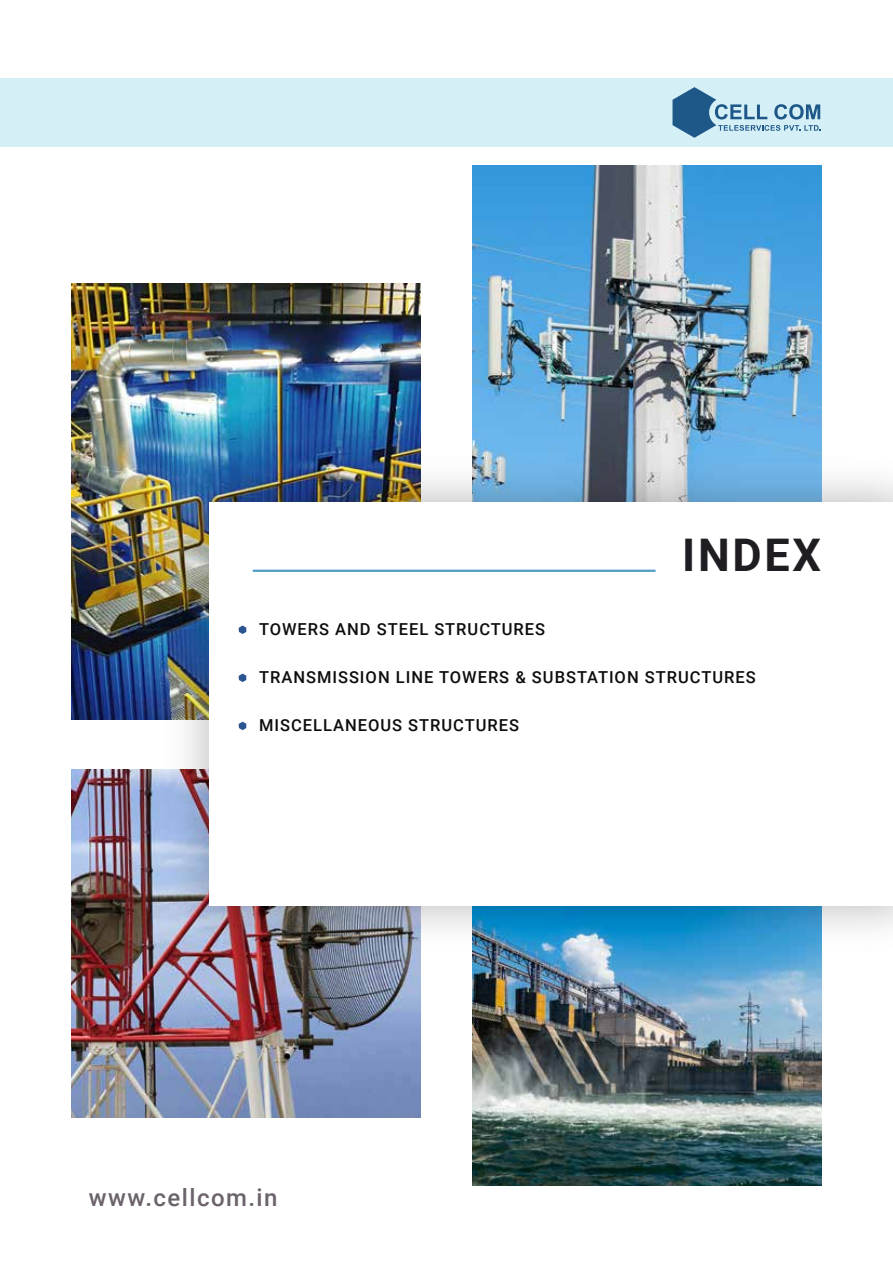
<style>
.page{position:relative;width:893px;height:1263px;background:#fff}
.page>*{position:absolute;margin:0;border:0;box-sizing:border-box;transform-origin:0 0}
.t1{font:700 45px "Roboto";letter-spacing:.06em;color:#1f1d21}
.t2{font:500 24px "Roboto";letter-spacing:.06em;color:#6b626b}
.t3{font:500 16.5px "Roboto";letter-spacing:.06em;color:#0e0c0f}
.s1{font-size:15px;color:#6b626b}
</style>
<div class="page">
<img style="left:72px;top:284px;width:349px;height:435px">
<img style="left:472px;top:166px;width:349px;height:272px">
<img style="left:72px;top:769px;width:349px;height:349px">
<img style="left:472px;top:970px;width:349px;height:215px">
<img style="left:146px;top:438px;width:747px;height:532px">
<div style="left:209px;top:502px;width:684px;height:403px;background:#fff"></div>
<hr style="left:253px;top:570px;width:402px;height:2px;background:#4e9dc6">
<div style="left:0;top:78px;width:893px;height:69px;background:#d4eff5"></div>
<svg style="left:239px;top:625px;width:7px;height:9px"></svg>
<svg style="left:239px;top:674px;width:7px;height:8px"></svg>
<svg style="left:239px;top:722px;width:7px;height:8px"></svg>
<svg style="left:672px;top:87px;width:149px;height:51px"></svg>
<h1 class="t1" style="left:682px;top:523px;width:140px">INDEX</h1>
<p class="t3" style="left:238px;top:618px;width:309px"><span class="s1">•</span> TOWERS AND STEEL STRUCTURES</p>
<p class="t3" style="left:238px;top:666px;width:519px"><span class="s1">•</span> TRANSMISSION LINE TOWERS &amp; SUBSTATION STRUCTURES</p>
<p class="t3" style="left:238px;top:714px;width:283px"><span class="s1">•</span> MISCELLANEOUS STRUCTURES</p>
<h2 class="t2" style="left:89px;top:1180px;width:190px">www.cellcom.in</h2>
</div>
